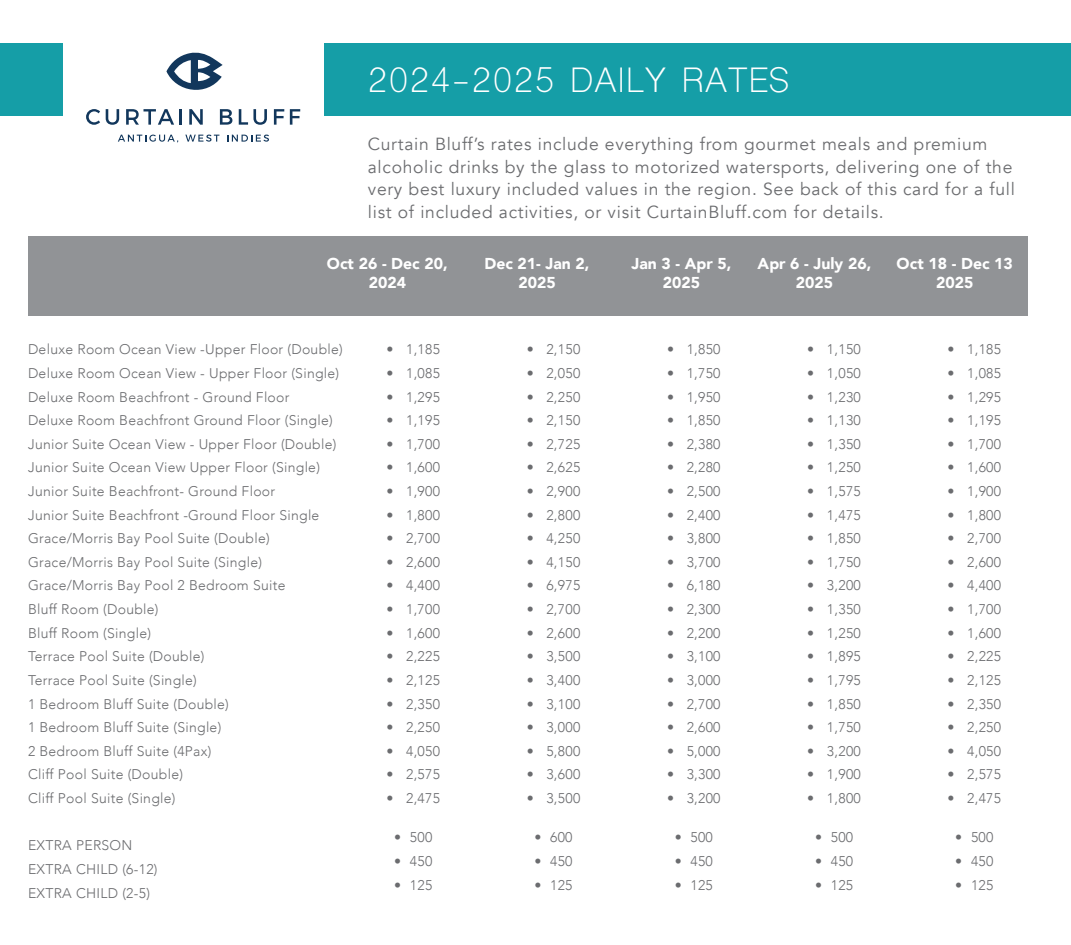
<style>
.page{position:relative;width:1071px;height:945px;background:#fff}
.page>*{position:absolute;margin:0;border:0;box-sizing:border-box;transform-origin:0 0}
.t1{font:33.25px "Shree Dev 0714";letter-spacing:.04em;color:#fff}
.t2{font:17.5px/22.8px "Avenir";letter-spacing:.04em;color:#6b6c6f}
.t3{font:900 15.75px/18.9px "Avenir";color:#fff;text-align:center}
.t4{font:300 14px/23.6px "Avenir";letter-spacing:.02em;color:#6b6c6f}
</style>
<div class="page">
<div style="left:0;top:44px;width:1071px;height:72px;background:#159ea7"></div>
<div style="left:28px;top:236px;width:999px;height:80px;background:#919396"></div>
<div style="left:63px;top:0;width:260px;height:179px;background:#fff"></div>
<svg style="left:166px;top:52px;width:57px;height:38px"></svg>
<svg style="left:86px;top:109px;width:14px;height:16px"></svg>
<svg style="left:106px;top:109px;width:13px;height:16px"></svg>
<svg style="left:126px;top:109px;width:48px;height:16px"></svg>
<hr style="left:179px;top:109px;width:3px;height:16px;background:#12375c">
<svg style="left:189px;top:109px;width:14px;height:16px"></svg>
<svg style="left:220px;top:109px;width:12px;height:16px"></svg>
<svg style="left:239px;top:109px;width:28px;height:16px"></svg>
<svg style="left:274px;top:109px;width:10px;height:16px"></svg>
<svg style="left:290px;top:109px;width:10px;height:16px"></svg>
<svg style="left:118px;top:135px;width:60px;height:7px"></svg>
<svg style="left:185px;top:135px;width:34px;height:7px"></svg>
<svg style="left:227px;top:135px;width:42px;height:7px"></svg>
<h1 class="t1" style="left:368px;top:60px;width:423px">2024-2025 DAILY RATES</h1>
<p class="t2" style="left:368px;top:133px;width:649px">Curtain Bluff’s rates include everything from gourmet meals and premium alcoholic drinks by the glass to motorized watersports, delivering one of the very best luxury included values in the region. See back of this card for a full list of included activities, or visit CurtainBluff.com for details.</p>
<p class="t3" style="left:327px;top:254px;width:122px">Oct 26 - Dec 20,<br>2024</p>
<p class="t4" style="left:28px;top:338px;width:316px">Deluxe Room Ocean View -Upper Floor (Double)<br>Deluxe Room Ocean View - Upper Floor (Single)<br>Deluxe Room Beachfront - Ground Floor<br>Deluxe Room Beachfront Ground Floor (Single)<br>Junior Suite Ocean View - Upper Floor (Double)<br>Junior Suite Ocean View Upper Floor (Single)<br>Junior Suite Beachfront- Ground Floor<br>Junior Suite Beachfront -Ground Floor Single Grace/Morris Bay Pool Suite (Double)<br>Grace/Morris Bay Pool Suite (Single)<br>Grace/Morris Bay Pool 2 Bedroom Suite<br>Bluff Room (Double)<br>Bluff Room (Single)<br>Terrace Pool Suite (Double)<br>Terrace Pool Suite (Single)<br>1 Bedroom Bluff Suite (Double)<br>1 Bedroom Bluff Suite (Single)<br>2 Bedroom Bluff Suite (4Pax)<br>Cliff Pool Suite (Double)<br>Cliff Pool Suite (Single)</p>
<p class="t4" style="left:28px;top:834px;width:131px">EXTRA PERSON<br>EXTRA CHILD (6-12)<br>EXTRA CHILD (2-5)</p>
<p class="t4" style="left:386px;top:338px;width:55px">• 1,185</p>
<p class="t4" style="left:386px;top:361px;width:55px">• 1,085</p>
<p class="t4" style="left:386px;top:385px;width:55px">• 1,295</p>
<p class="t4" style="left:386px;top:409px;width:55px">• 1,195</p>
<p class="t4" style="left:386px;top:432px;width:55px">• 1,700</p>
<p class="t4" style="left:386px;top:456px;width:55px">• 1,600</p>
<p class="t4" style="left:386px;top:479px;width:55px">• 1,900</p>
<p class="t4" style="left:386px;top:503px;width:55px">• 1,800</p>
<p class="t4" style="left:386px;top:527px;width:55px">• 2,700</p>
<p class="t4" style="left:386px;top:550px;width:55px">• 2,600</p>
<p class="t4" style="left:386px;top:574px;width:55px">• 4,400</p>
<p class="t4" style="left:386px;top:598px;width:55px">• 1,700</p>
<p class="t4" style="left:386px;top:621px;width:55px">• 1,600</p>
<p class="t4" style="left:386px;top:645px;width:55px">• 2,225</p>
<p class="t4" style="left:386px;top:668px;width:55px">• 2,125</p>
<p class="t4" style="left:386px;top:692px;width:55px">• 2,350</p>
<p class="t4" style="left:386px;top:716px;width:55px">• 2,250</p>
<p class="t4" style="left:386px;top:739px;width:55px">• 4,050</p>
<p class="t4" style="left:386px;top:763px;width:55px">• 2,575</p>
<p class="t4" style="left:386px;top:786px;width:55px">• 2,475</p>
<p class="t4" style="left:394px;top:826px;width:40px">• 500</p>
<p class="t4" style="left:394px;top:849px;width:40px">• 450</p>
<p class="t4" style="left:394px;top:873px;width:40px">• 125</p>
<p class="t3" style="left:484px;top:254px;width:107px">Dec 21- Jan 2,<br>2025</p>
<p class="t4" style="left:527px;top:338px;width:55px">• 2,150</p>
<p class="t4" style="left:527px;top:361px;width:55px">• 2,050</p>
<p class="t4" style="left:527px;top:385px;width:55px">• 2,250</p>
<p class="t4" style="left:527px;top:409px;width:55px">• 2,150</p>
<p class="t4" style="left:527px;top:432px;width:55px">• 2,725</p>
<p class="t4" style="left:527px;top:456px;width:55px">• 2,625</p>
<p class="t4" style="left:527px;top:479px;width:55px">• 2,900</p>
<p class="t4" style="left:527px;top:503px;width:55px">• 2,800</p>
<p class="t4" style="left:527px;top:527px;width:55px">• 4,250</p>
<p class="t4" style="left:527px;top:550px;width:55px">• 4,150</p>
<p class="t4" style="left:527px;top:574px;width:55px">• 6,975</p>
<p class="t4" style="left:527px;top:598px;width:55px">• 2,700</p>
<p class="t4" style="left:527px;top:621px;width:55px">• 2,600</p>
<p class="t4" style="left:527px;top:645px;width:55px">• 3,500</p>
<p class="t4" style="left:527px;top:668px;width:55px">• 3,400</p>
<p class="t4" style="left:527px;top:692px;width:55px">• 3,100</p>
<p class="t4" style="left:527px;top:716px;width:55px">• 3,000</p>
<p class="t4" style="left:527px;top:739px;width:55px">• 5,800</p>
<p class="t4" style="left:527px;top:763px;width:55px">• 3,600</p>
<p class="t4" style="left:527px;top:786px;width:55px">• 3,500</p>
<p class="t4" style="left:534px;top:826px;width:40px">• 600</p>
<p class="t4" style="left:534px;top:849px;width:40px">• 450</p>
<p class="t4" style="left:534px;top:873px;width:40px">• 125</p>
<p class="t3" style="left:632px;top:254px;width:101px">Jan 3 - Apr 5,<br>2025</p>
<p class="t4" style="left:667px;top:338px;width:55px">• 1,850</p>
<p class="t4" style="left:667px;top:361px;width:55px">• 1,750</p>
<p class="t4" style="left:667px;top:385px;width:55px">• 1,950</p>
<p class="t4" style="left:667px;top:409px;width:55px">• 1,850</p>
<p class="t4" style="left:667px;top:432px;width:55px">• 2,380</p>
<p class="t4" style="left:667px;top:456px;width:55px">• 2,280</p>
<p class="t4" style="left:667px;top:479px;width:55px">• 2,500</p>
<p class="t4" style="left:667px;top:503px;width:55px">• 2,400</p>
<p class="t4" style="left:667px;top:527px;width:55px">• 3,800</p>
<p class="t4" style="left:667px;top:550px;width:55px">• 3,700</p>
<p class="t4" style="left:667px;top:574px;width:55px">• 6,180</p>
<p class="t4" style="left:667px;top:598px;width:55px">• 2,300</p>
<p class="t4" style="left:667px;top:621px;width:55px">• 2,200</p>
<p class="t4" style="left:667px;top:645px;width:55px">• 3,100</p>
<p class="t4" style="left:667px;top:668px;width:55px">• 3,000</p>
<p class="t4" style="left:667px;top:692px;width:55px">• 2,700</p>
<p class="t4" style="left:667px;top:716px;width:55px">• 2,600</p>
<p class="t4" style="left:667px;top:739px;width:55px">• 5,000</p>
<p class="t4" style="left:667px;top:763px;width:55px">• 3,300</p>
<p class="t4" style="left:667px;top:786px;width:55px">• 3,200</p>
<p class="t4" style="left:675px;top:826px;width:40px">• 500</p>
<p class="t4" style="left:675px;top:849px;width:40px">• 450</p>
<p class="t4" style="left:675px;top:873px;width:40px">• 125</p>
<p class="t3" style="left:758px;top:254px;width:115px">Apr 6 - July 26,<br>2025</p>
<p class="t4" style="left:807px;top:338px;width:55px">• 1,150</p>
<p class="t4" style="left:807px;top:361px;width:55px">• 1,050</p>
<p class="t4" style="left:807px;top:385px;width:55px">• 1,230</p>
<p class="t4" style="left:807px;top:409px;width:55px">• 1,130</p>
<p class="t4" style="left:807px;top:432px;width:55px">• 1,350</p>
<p class="t4" style="left:807px;top:456px;width:55px">• 1,250</p>
<p class="t4" style="left:807px;top:479px;width:55px">• 1,575</p>
<p class="t4" style="left:807px;top:503px;width:55px">• 1,475</p>
<p class="t4" style="left:807px;top:527px;width:55px">• 1,850</p>
<p class="t4" style="left:807px;top:550px;width:55px">• 1,750</p>
<p class="t4" style="left:807px;top:574px;width:55px">• 3,200</p>
<p class="t4" style="left:807px;top:598px;width:55px">• 1,350</p>
<p class="t4" style="left:807px;top:621px;width:55px">• 1,250</p>
<p class="t4" style="left:807px;top:645px;width:55px">• 1,895</p>
<p class="t4" style="left:807px;top:668px;width:55px">• 1,795</p>
<p class="t4" style="left:807px;top:692px;width:55px">• 1,850</p>
<p class="t4" style="left:807px;top:716px;width:55px">• 1,750</p>
<p class="t4" style="left:807px;top:739px;width:55px">• 3,200</p>
<p class="t4" style="left:807px;top:763px;width:55px">• 1,900</p>
<p class="t4" style="left:807px;top:786px;width:55px">• 1,800</p>
<p class="t4" style="left:815px;top:826px;width:40px">• 500</p>
<p class="t4" style="left:815px;top:849px;width:40px">• 450</p>
<p class="t4" style="left:815px;top:873px;width:40px">• 125</p>
<p class="t3" style="left:897px;top:254px;width:118px">Oct 18 - Dec 13<br>2025</p>
<p class="t4" style="left:948px;top:338px;width:55px">• 1,185</p>
<p class="t4" style="left:948px;top:361px;width:55px">• 1,085</p>
<p class="t4" style="left:948px;top:385px;width:55px">• 1,295</p>
<p class="t4" style="left:948px;top:409px;width:55px">• 1,195</p>
<p class="t4" style="left:948px;top:432px;width:55px">• 1,700</p>
<p class="t4" style="left:948px;top:456px;width:55px">• 1,600</p>
<p class="t4" style="left:948px;top:479px;width:55px">• 1,900</p>
<p class="t4" style="left:948px;top:503px;width:55px">• 1,800</p>
<p class="t4" style="left:948px;top:527px;width:55px">• 2,700</p>
<p class="t4" style="left:948px;top:550px;width:55px">• 2,600</p>
<p class="t4" style="left:948px;top:574px;width:55px">• 4,400</p>
<p class="t4" style="left:948px;top:598px;width:55px">• 1,700</p>
<p class="t4" style="left:948px;top:621px;width:55px">• 1,600</p>
<p class="t4" style="left:948px;top:645px;width:55px">• 2,225</p>
<p class="t4" style="left:948px;top:668px;width:55px">• 2,125</p>
<p class="t4" style="left:948px;top:692px;width:55px">• 2,350</p>
<p class="t4" style="left:948px;top:716px;width:55px">• 2,250</p>
<p class="t4" style="left:948px;top:739px;width:55px">• 4,050</p>
<p class="t4" style="left:948px;top:763px;width:55px">• 2,575</p>
<p class="t4" style="left:948px;top:786px;width:55px">• 2,475</p>
<p class="t4" style="left:955px;top:826px;width:40px">• 500</p>
<p class="t4" style="left:955px;top:849px;width:40px">• 450</p>
<p class="t4" style="left:955px;top:873px;width:40px">• 125</p>
</div>
